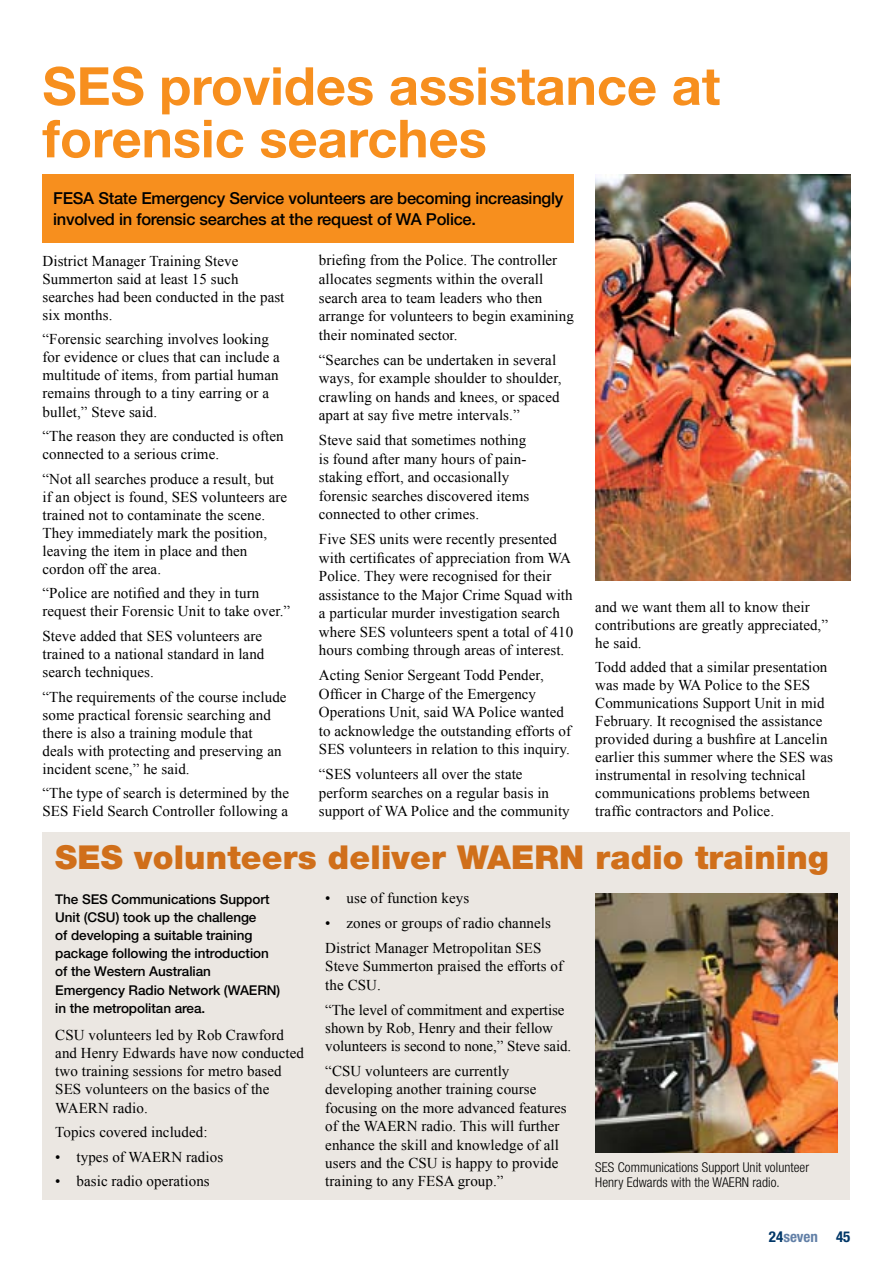
<style>
.page{position:relative;width:893px;height:1263px;background:#fff}
.page>*{position:absolute;margin:0;border:0;box-sizing:border-box;transform-origin:0 0}
.t1{font:700 52.5px/52.5px "Helvetica Neue";color:#f78f1e}
.t2{font:900 33px "Helvetica Neue";letter-spacing:.005em;color:#d06f1a}
.t3{font:500 16.5px/21px "Helvetica Neue";letter-spacing:-.015em;color:#000}
.t4{font:15px/18.6px "Times New Roman";letter-spacing:.005em;color:#000}
.t5{font:700 condensed 15px "Helvetica Neue";color:#6280a7}
.t6{font:500 13.5px/18.3px "Helvetica Neue";letter-spacing:-.005em;color:#000}
.t7{font:300 condensed 13.5px/15px "Helvetica Neue";letter-spacing:.005em;color:#000}
.s1{color:#003768}
</style>
<div class="page">
<div style="left:43px;top:832px;width:807px;height:367px;background:#ebe7e2"></div>
<img style="left:595px;top:893px;width:243px;height:259px">
<div style="left:43px;top:174px;width:531px;height:68px;background:#f78f1e"></div>
<img style="left:595px;top:174px;width:255px;height:406px">
<h1 class="t1" style="left:43px;top:59px;width:679px">SES provides assistance at forensic searches</h1>
<p class="t3" style="left:53px;top:188px;width:512px">FESA State Emergency Service volunteers are becoming increasingly involved in forensic searches at the request of WA Police.</p>
<p class="t4" style="left:43px;top:251px;width:243px;line-height:18.1px">District Manager Training Steve<br>Summerton said at least 15 such searches had been conducted in the past six months.</p>
<p class="t4" style="left:43px;top:330px;width:239px;line-height:18.1px">“Forensic searching involves looking for evidence or clues that can include a multitude of items, from partial human remains through to a tiny earring or a bullet,” Steve said.</p>
<p class="t4" style="left:43px;top:427px;width:243px;line-height:18px">“The reason they are conducted is often connected to a serious crime.</p>
<p class="t4" style="left:43px;top:469px;width:246px;line-height:18px">“Not all searches produce a result, but<br>if an object is found, SES volunteers are trained not to contaminate the scene.<br>They immediately mark the position, leaving the item in place and then cordon off the area.</p>
<p class="t4" style="left:43px;top:584px;width:249px;line-height:18.1px">“Police are notified and they in turn request their Forensic Unit to take over.”</p>
<p class="t4" style="left:43px;top:626px;width:223px;line-height:18.1px">Steve added that SES volunteers are trained to a national standard in land search techniques.</p>
<p class="t4" style="left:43px;top:687px;width:246px;line-height:18.1px">“The requirements of the course include some practical forensic searching and there is also a training module that deals with protecting and preserving an incident scene,” he said.</p>
<p class="t4" style="left:43px;top:784px;width:248px;line-height:18px">“The type of search is determined by the<br>SES Field Search Controller following a</p>
<p class="t4" style="left:319px;top:251px;width:257px">briefing from the Police. The controller allocates segments within the overall search area to team leaders who then arrange for volunteers to begin examining their nominated sector.</p>
<p class="t4" style="left:319px;top:350px;width:244px">“Searches can be undertaken in several ways, for example shoulder to shoulder, crawling on hands and knees, or spaced apart at say five metre intervals.”</p>
<p class="t4" style="left:319px;top:430px;width:212px">Steve said that sometimes nothing is found after many hours of pain&shy;staking effort, and occasionally forensic searches discovered items connected to other crimes.</p>
<p class="t4" style="left:319px;top:530px;width:256px">Five SES units were recently presented with certificates of appreciation from WA Police. They were recognised for their assistance to the Major Crime Squad with a particular murder investigation search where SES volunteers spent a total of 410 hours combing through areas of interest.</p>
<p class="t4" style="left:319px;top:666px;width:254px">Acting Senior Sergeant Todd Pender, Officer in Charge of the Emergency Operations Unit, said WA Police wanted to acknowledge the outstanding efforts of SES volunteers in relation to this inquiry.</p>
<p class="t4" style="left:319px;top:765px;width:252px">“SES volunteers all over the state perform searches on a regular basis in support of WA Police and the community</p>
<p class="t4" style="left:595px;top:598px;width:234px;line-height:18px">and we want them all to know their contributions are greatly appreciated,” he said.</p>
<p class="t4" style="left:595px;top:658px;width:239px;line-height:18px">Todd added that a similar presentation was made by WA Police to the SES Communications Support Unit in mid February. It recognised the assistance provided during a bushfire at Lancelin earlier this summer where the SES was instrumental in resolving technical communications problems between traffic contractors and Police.</p>
<h2 class="t2" style="left:55px;top:837px;width:775px">SES volunteers deliver WAERN radio training</h2>
<p class="t6" style="left:55px;top:889px;width:226px">The SES Communications Support<br>Unit (CSU) took up the challenge<br>of developing a suitable training package following the introduction of the Western Australian<br>Emergency Radio Network (WAERN) in the metropolitan area.</p>
<p class="t4" style="left:55px;top:1025px;width:250px">CSU volunteers led by Rob Crawford and Henry Edwards have now conducted two training sessions for metro based<br>SES volunteers on the basics of the<br>WAERN radio.</p>
<p class="t4" style="left:55px;top:1123px;width:154px">Topics covered included:</p>
<p class="t4" style="left:55px;top:1147px;width:169px">• types of WAERN radios</p>
<p class="t4" style="left:55px;top:1172px;width:156px">• basic radio operations</p>
<p class="t4" style="left:325px;top:889px;width:145px">• use of function keys</p>
<p class="t4" style="left:325px;top:910px;width:227px;line-height:24.8px">• zones or groups of radio channels<br>District Manager Metropolitan SES</p>
<p class="t4" style="left:325px;top:957px;width:239px">Steve Summerton praised the efforts of the CSU.</p>
<p class="t4" style="left:325px;top:1000px;width:248px">“The level of commitment and expertise shown by Rob, Henry and their fellow volunteers is second to none,” Steve said.</p>
<p class="t4" style="left:325px;top:1061px;width:243px">“CSU volunteers are currently developing another training course focusing on the more advanced features of the WAERN radio. This will further enhance the skill and knowledge of all users and the CSU is happy to provide training to any FESA group.”</p>
<p class="t7" style="left:595px;top:1159px;width:215px">SES Communications Support Unit volunteer<br>Henry Edwards with the WAERN radio.</p>
<p class="t5" style="left:769px;top:1227px;width:83px"><span class="s1">24</span>seven <span class="s1">45</span></p>
</div>
